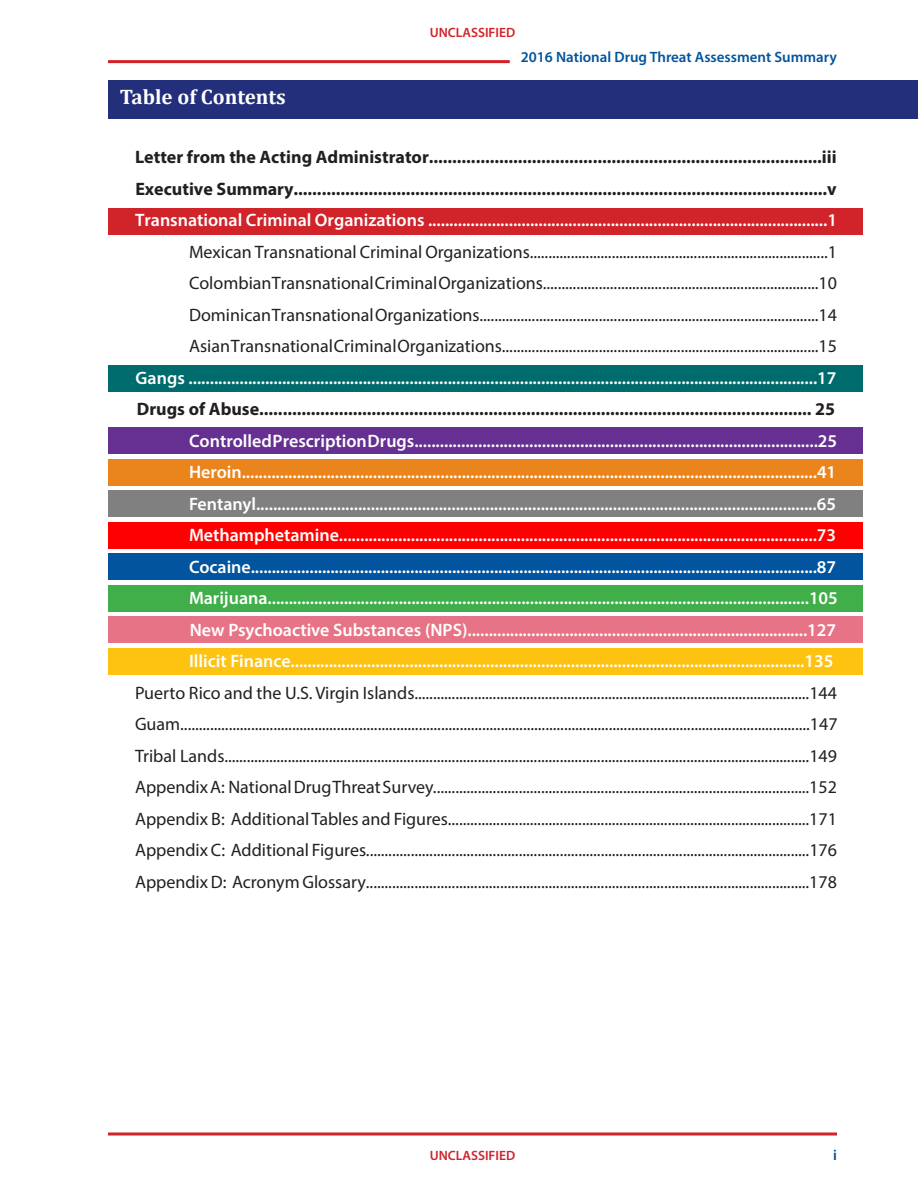
<style>
.page{position:relative;width:918px;height:1188px;background:#fff}
.page>*{position:absolute;margin:0;border:0;box-sizing:border-box;transform-origin:0 0}
.Bullets{font:700 21px "Cambria";color:#fff}
.t1{font:18px "Myriad Pro";color:#231f20}
.t2{font:600 18px/31.5px "Myriad Pro";color:#fff}
.t3{font:700 18px "Myriad Pro";color:#231f20}
.t4{font:600 15px "Myriad Pro";color:#01549d}
.t5{font:600 13.5px "Myriad Pro";color:#d1232a}
</style>
<div class="page">
<hr style="left:108px;top:60px;width:402px;height:3px;background:#d1232a">
<svg style="left:108px;top:1132px;width:729px;height:4px"></svg>
<div style="left:109px;top:365px;width:754px;height:26px;background:#006b6d"></div>
<div style="left:108px;top:648px;width:754px;height:26px;background:#fec210"></div>
<div style="left:108px;top:522px;width:754px;height:27px;background:#f00"></div>
<div style="left:108px;top:491px;width:754px;height:26px;background:#808080"></div>
<div style="left:108px;top:585px;width:754px;height:27px;background:#40ae49"></div>
<div style="left:108px;top:617px;width:754px;height:26px;background:#e77486"></div>
<div style="left:108px;top:554px;width:754px;height:26px;background:#01549d"></div>
<div style="left:108px;top:459px;width:754px;height:27px;background:#ea841d"></div>
<div style="left:108px;top:428px;width:754px;height:26px;background:#663092"></div>
<div style="left:108px;top:208px;width:754px;height:27px;background:#d1232a"></div>
<div style="left:108px;top:80px;width:810px;height:39px;background:#242f7b"></div>
<p class="t5" style="left:430px;top:24px;width:87px">UNCLASSIFIED</p>
<p class="Bullets" style="left:120px;top:82px;width:168px">Table of Contents</p>
<p class="t4" style="left:521px;top:48px;width:318px">2016 National Drug Threat Assessment Summary</p>
<p class="t3" style="left:135px;top:146px;width:703px">Letter from the Acting Administrator....................................................................................iii</p>
<p class="t3" style="left:135px;top:177px;width:703px">Executive Summary..................................................................................................................v</p>
<p class="t2" style="left:135px;top:204px;width:704px">Transnational Criminal Organizations ..............................................................................................1</p>
<p class="t1" style="left:189px;top:241px;width:650px">Mexican Transnational Criminal Organizations................................................................................1</p>
<p class="t1" style="left:189px;top:272px;width:650px">Colombian Transnational Criminal Organizations..........................................................................10</p>
<p class="t1" style="left:189px;top:304px;width:650px">Dominican Transnational Organizations...........................................................................................14</p>
<p class="t1" style="left:189px;top:335px;width:650px">Asian Transnational Criminal Organizations.....................................................................................15</p>
<p class="t2" style="left:135px;top:362px;width:703px">Gangs ....................................................................................................................................................17</p>
<p class="t3" style="left:137px;top:398px;width:700px">Drugs of Abuse...................................................................................................................... 25</p>
<p class="t2" style="left:189px;top:425px;width:650px">Controlled Prescription Drugs...............................................................................................25</p>
<p class="t2" style="left:189px;top:456px;width:649px">Heroin........................................................................................................................................41</p>
<p class="t2" style="left:189px;top:488px;width:649px">Fentanyl....................................................................................................................................65<br>Methamphetamine.................................................................................................................73</p>
<p class="t2" style="left:189px;top:551px;width:649px">Cocaine.......................................................................................................................................87</p>
<p class="t2" style="left:189px;top:582px;width:650px">Marijuana................................................................................................................................105</p>
<p class="t2" style="left:190px;top:614px;width:648px">New Psychoactive Substances (NPS)................................................................................127</p>
<p class="t2" style="left:189px;top:645px;width:646px">Illicit Finance.........................................................................................................................135</p>
<p class="t1" style="left:135px;top:682px;width:704px">Puerto Rico and the U.S. Virgin Islands..........................................................................................................144</p>
<p class="t1" style="left:135px;top:713px;width:704px">Guam.........................................................................................................................................................................147</p>
<p class="t1" style="left:135px;top:745px;width:704px">Tribal Lands.............................................................................................................................................................149</p>
<p class="t1" style="left:135px;top:776px;width:704px">Appendix A: National Drug Threat Survey.....................................................................................................152</p>
<p class="t1" style="left:135px;top:808px;width:704px">Appendix B: Additional Tables and Figures.................................................................................................171</p>
<p class="t1" style="left:135px;top:839px;width:704px">Appendix C: Additional Figures.......................................................................................................................176</p>
<p class="t1" style="left:135px;top:871px;width:704px">Appendix D: Acronym Glossary.......................................................................................................................178</p>
<p class="t5" style="left:430px;top:1147px;width:87px">UNCLASSIFIED</p>
<p class="t4" style="left:833px;top:1145px;width:5px">i</p>
</div>
